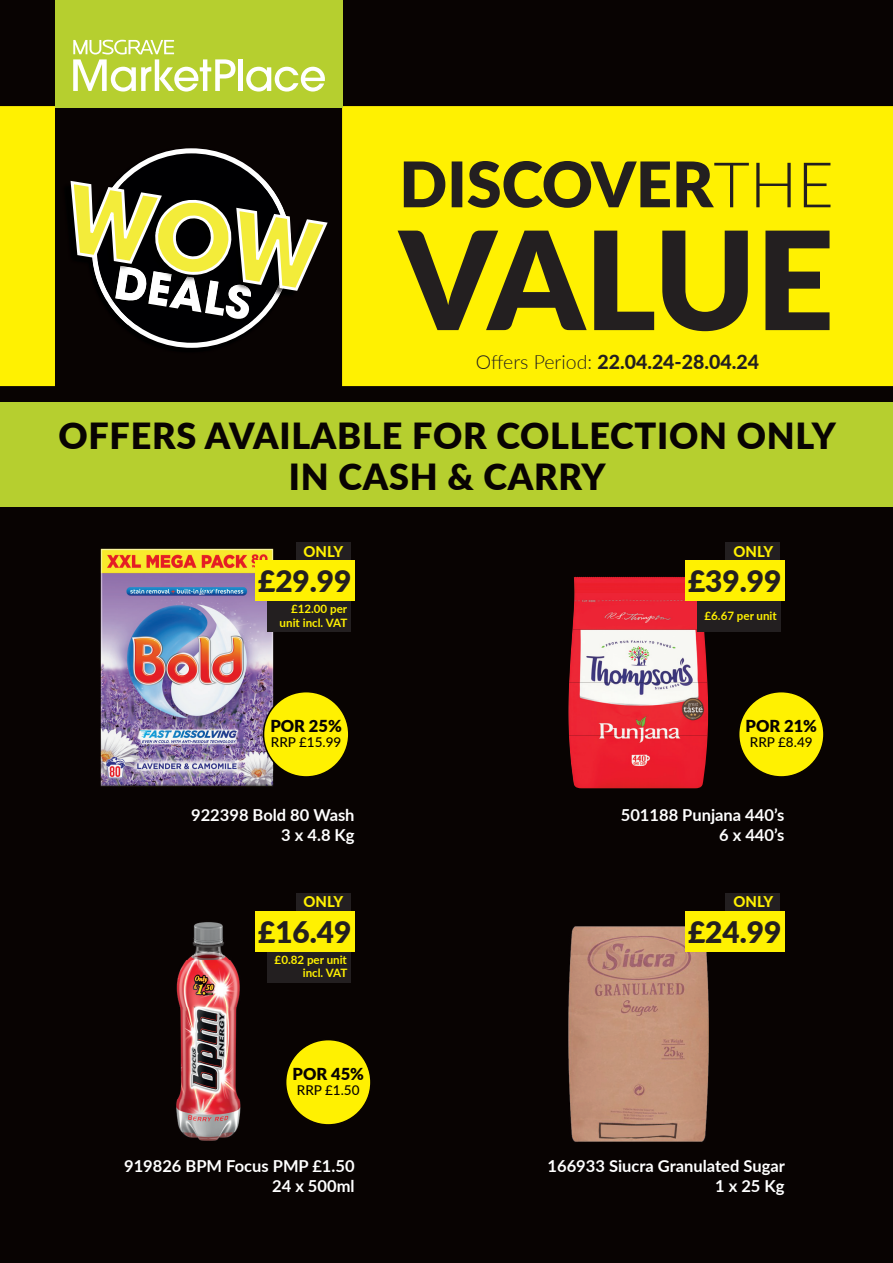
<style>
.page{position:relative;width:893px;height:1263px;background:#080302}
.page>*{position:absolute;margin:0;border:0;box-sizing:border-box;transform-origin:0 0}
.t1{font:900 36px/40.2px "Lato";letter-spacing:.02em;color:#080302;text-align:center}
.t2{font:900 29.7px "Lato";color:#231f20}
.t3{font:800 19.5px "Lato";color:#231f20}
.t4{font:700 16.5px/19.8px "Lato";color:#fff;text-align:right}
.t5{font:900 16.5px "Lato";color:#080302}
.t6{font:800 14.85px "Lato";color:#fff101}
.t7{font:500 13.5px "Lato";color:#080302}
.t8{font:700 11.55px/14px "Lato";color:#fff101;text-align:right}
.s1{font-weight:300}
</style>
<div class="page">
<div style="left:0;top:402px;width:893px;height:104px;background:#b6cf2f"></div>
<svg style="left:0;top:106px;width:893px;height:280px;fill:#fff101"></svg>
<div style="left:55px;top:0;width:287px;height:108px;background:#b6cf2f"></div>
<svg style="left:73px;top:40px;width:162px;height:52px"></svg>
<div style="left:238px;top:59px;width:5px;height:32px;background:#fff"></div>
<svg style="left:246px;top:67px;width:79px;height:25px"></svg>
<img style="left:86px;top:146px;width:207px;height:7px">
<img style="left:86px;top:343px;width:51px;height:11px">
<img style="left:241px;top:343px;width:52px;height:11px">
<img style="left:137px;top:343px;width:104px;height:11px">
<img style="left:61px;top:182px;width:10px;height:118px">
<svg style="left:71px;top:153px;width:257px;height:190px"></svg>
<svg style="left:398px;top:231px;width:431px;height:100px"></svg>
<svg style="left:404px;top:161px;width:426px;height:47px"></svg>
<div style="left:267px;top:949px;width:83px;height:33px;background:#231f20"></div>
<div style="left:296px;top:893px;width:54px;height:23px;background:#231f20"></div>
<div style="left:255px;top:911px;width:100px;height:40px;background:#fff101"></div>
<img style="left:100px;top:548px;width:174px;height:239px">
<div style="left:267px;top:598px;width:83px;height:33px;background:#231f20"></div>
<div style="left:296px;top:542px;width:54px;height:24px;background:#231f20"></div>
<div style="left:255px;top:560px;width:100px;height:40px;background:#fff101"></div>
<div style="left:264px;top:692px;width:85px;height:85px;background:#fff101;border-radius:50%"></div>
<div style="left:263px;top:691px;width:87px;height:87px;border:2px solid #080302;border-radius:50%"></div>
<div style="left:739px;top:692px;width:85px;height:85px;background:#fff101;border-radius:50%"></div>
<div style="left:738px;top:691px;width:87px;height:87px;border:2px solid #080302;border-radius:50%"></div>
<div style="left:286px;top:1040px;width:85px;height:85px;background:#fff101;border-radius:50%"></div>
<div style="left:285px;top:1039px;width:87px;height:87px;border:2px solid #080302;border-radius:50%"></div>
<img style="left:568px;top:926px;width:142px;height:216px">
<div style="left:726px;top:893px;width:54px;height:23px;background:#231f20"></div>
<div style="left:685px;top:911px;width:99px;height:40px;background:#fff101"></div>
<img style="left:176px;top:922px;width:65px;height:219px">
<img style="left:572px;top:577px;width:125px;height:52px">
<img style="left:568px;top:629px;width:140px;height:159px">
<div style="left:697px;top:598px;width:83px;height:33px;background:#231f20"></div>
<div style="left:726px;top:542px;width:54px;height:24px;background:#231f20"></div>
<div style="left:685px;top:560px;width:99px;height:40px;background:#fff101"></div>
<p class="t3" style="left:476px;top:348px;width:285px"><span class="s1">Offers Period:</span> 22.04.24-28.04.24</p>
<h1 class="t1" style="left:58px;top:415px;width:779px">OFFERS AVAILABLE FOR COLLECTION ONLY<br>IN CASH &amp; CARRY</h1>
<p class="t6" style="left:303px;top:540px;width:41px">ONLY</p>
<h2 class="t2" style="left:258px;top:558px;width:95px">£29.99</h2>
<p class="t8" style="left:280px;top:601px;width:69px">£12.00 per unit incl. VAT</p>
<p class="t5" style="left:270px;top:714px;width:73px">POR 25%</p>
<p class="t7" style="left:271px;top:733px;width:72px">RRP £15.99</p>
<p class="t4" style="left:191px;top:805px;width:165px">922398 Bold 80 Wash<br>3 x 4.8 Kg</p>
<p class="t6" style="left:303px;top:891px;width:41px">ONLY</p>
<h2 class="t2" style="left:258px;top:909px;width:95px">£16.49</h2>
<p class="t8" style="left:275px;top:952px;width:74px">£0.82 per unit incl. VAT</p>
<p class="t5" style="left:292px;top:1062px;width:73px">POR 45%</p>
<p class="t7" style="left:297px;top:1080px;width:64px">RRP £1.50</p>
<p class="t4" style="left:124px;top:1155px;width:232px">919826 BPM Focus PMP £1.50<br>24 x 500ml</p>
<p class="t6" style="left:733px;top:540px;width:41px">ONLY</p>
<h2 class="t2" style="left:688px;top:558px;width:95px">£39.99</h2>
<p class="t8" style="left:704px;top:608px;width:74px">£6.67 per unit</p>
<p class="t5" style="left:745px;top:714px;width:73px">POR 21%</p>
<p class="t7" style="left:750px;top:733px;width:64px">RRP £8.49</p>
<p class="t4" style="left:621px;top:805px;width:165px">501188 Punjana 440’s<br>6 x 440’s</p>
<p class="t6" style="left:733px;top:891px;width:41px">ONLY</p>
<h2 class="t2" style="left:688px;top:909px;width:95px">£24.99</h2>
<p class="t4" style="left:548px;top:1155px;width:239px">166933 Siucra Granulated Sugar<br>1 x 25 Kg</p>
</div>
